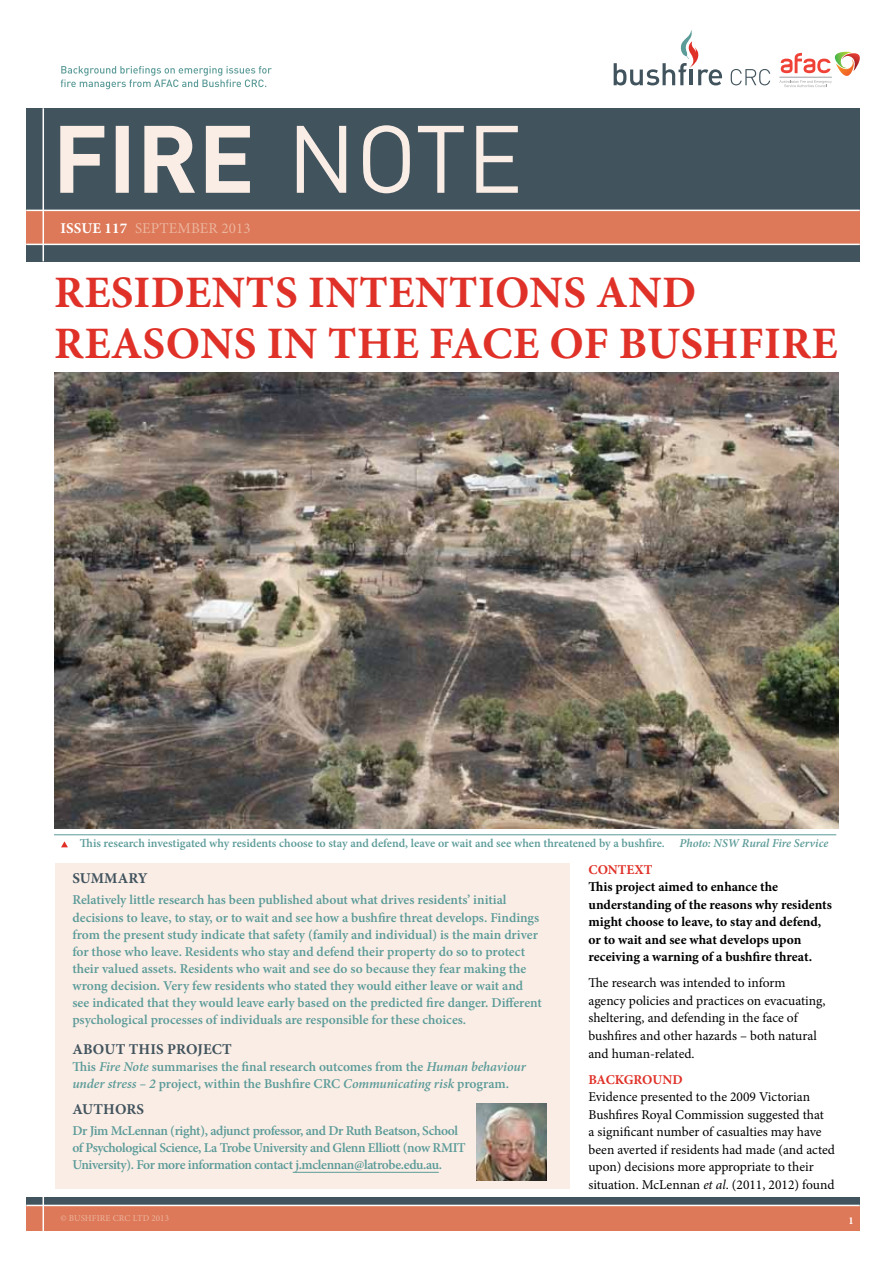
<style>
.page{position:relative;width:893px;height:1263px;background:#fff}
.page>*{position:absolute;margin:0;border:0;box-sizing:border-box;transform-origin:0 0}
.t1{font:700 45px/51px "Minion Pro";letter-spacing:.01em;color:#e03128}
.t2{font:700 15px "Minion Pro";letter-spacing:.01em;color:#41535d}
.t3{font:15px "Minion Pro";letter-spacing:.01em;color:#ecb59e}
.t4{font:600 13.5px/17.1px "Minion Pro";letter-spacing:-.005em;color:#5b9b98}
.t5{font:13.5px/17.5px "Minion Pro";letter-spacing:-.005em;color:#000}
.t6{font:600 13.5px/17.1px "Minion Pro";letter-spacing:-.025em;color:#5b9b98}
.t7{font:700 13.5px/17.5px "Minion Pro";color:#000}
.t8{font:700 13.5px "Minion Pro";letter-spacing:-.005em;color:#e03128}
.t9{font:600 12px "Minion Pro";color:#5b9b98}
.t10{font:700 10.5px "Minion Pro";color:#fff}
.t11{font:9px "Minion Pro";letter-spacing:.01em;color:#ecb59e}
.s1{font-weight:700;color:#fff}
.s2{font-style:italic}
</style>
<div class="page">
<div style="left:26px;top:108px;width:834px;height:153px;background:#41535d"></div>
<div style="left:26px;top:210px;width:834px;height:34px;background:#dd7858"></div>
<hr style="left:26px;top:244px;width:834px;height:1px;background:#fff">
<hr style="left:26px;top:210px;width:834px;height:1px;background:#fff">
<div style="left:26px;top:1205px;width:834px;height:26px;background:#dd7858"></div>
<div style="left:26px;top:1197px;width:834px;height:8px;background:#41535d"></div>
<hr style="left:26px;top:1205px;width:834px;height:1px;background:#fff">
<hr style="left:43px;top:108px;width:1px;height:153px;background:#fff">
<svg style="left:60px;top:125px;width:458px;height:68px"></svg>
<hr style="left:43px;top:1197px;width:1px;height:34px;background:#fff">
<svg style="left:61px;top:66px;width:211px;height:23px"></svg>
<svg style="left:731px;top:69px;width:39px;height:16px"></svg>
<svg style="left:614px;top:30px;width:108px;height:55px"></svg>
<svg style="left:779px;top:52px;width:81px;height:35px"></svg>
<hr style="left:779px;top:77px;width:53px;height:1px;background:#9d9fa2">
<div style="left:55px;top:864px;width:515px;height:325px;background:#faede6"></div>
<hr style="left:293px;top:1172px;width:146px;height:1px;background:#5b9b98">
<svg style="left:61px;top:841px;width:7px;height:6px"></svg>
<hr style="left:54px;top:834px;width:782px;height:1px;background:#5b9b98">
<img style="left:54px;top:372px;width:785px;height:457px">
<img style="left:476px;top:1103px;width:70px;height:77px">
<p class="t3" style="left:60px;top:218px;width:192px"><span class="s1">Issue 117</span> September 2013</p>
<h1 class="t1" style="left:54px;top:267px;width:392px">Residents intention</h1>
<h1 class="t1" style="left:54px;top:267px;width:785px;text-indent:509px">s and reasons in the face of bushfire</h1>
<p class="t9" style="left:80px;top:835px;width:750px">This research investigated why residents choose to stay and defend, leave or wait and see when threatened by a bushfire. <span class="s2">Photo: NSW Rural Fire Service</span></p>
<p class="t2" style="left:72px;top:868px;width:77px">SUMMARY</p>
<p class="t4" style="left:72px;top:891px;width:471px">Relatively little research has been published about what drives residents’ initial decisions to leave, to stay, or to wait and see how a bushfire threat develops. Findings from the present study indicate that safety (family and individual) is the main driver for those who leave. Residents who stay and defend their property do so to protect their valued assets. Residents who wait and see do so because they fear making the wrong decision. Very few residents who stated they would either leave or wait and see indicated that they would leave early based on the predicted fire danger. Different psychological processes of individuals are responsible for these choices.</p>
<p class="t2" style="left:72px;top:1039px;width:161px">ABOUT THIS PROJECT</p>
<p class="t4" style="left:72px;top:1058px;width:455px">This <span class="s2">Fire Note</span> summarises the final research outcomes from the <span class="s2">Human behaviour under stress – 2</span> project, within the Bushfire CRC <span class="s2">Communicating risk</span> program.</p>
<p class="t2" style="left:72px;top:1098px;width:72px">AUTHORS</p>
<p class="t6" style="left:72px;top:1122px;width:395px">Dr Jim McLennan (right), adjunct professor, and Dr Ruth Beatson, School of Psychological Science, La Trobe University and Glenn Elliott (now RMIT<br>University). For more information contact j.mclennan@latrobe.edu.au.</p>
<p class="t8" style="left:588px;top:860px;width:65px">CONTEXT</p>
<p class="t7" style="left:588px;top:878px;width:245px">This project aimed to enhance the understanding of the reasons why residents might choose to leave, to stay and defend, or to wait and see what develops upon receiving a warning of a bushfire threat.</p>
<p class="t5" style="left:588px;top:974px;width:239px">The research was intended to inform agency policies and practices on evacuating, sheltering, and defending in the face of bushfires and other hazards – both natural and human-related.</p>
<p class="t8" style="left:588px;top:1070px;width:96px">BACKGROUND</p>
<p class="t5" style="left:588px;top:1088px;width:248px">Evidence presented to the 2009 Victorian Bushfires Royal Commission suggested that<br>a significant number of casualties may have been averted if residents had made (and acted upon) decisions more appropriate to their situation. McLennan <span class="s2">et al</span>. (2011, 2012) found</p>
<p class="t11" style="left:60px;top:1212px;width:110px">© Bushfire CRC Ltd 2013</p>
<p class="t10" style="left:849px;top:1213px;width:7px">1</p>
</div>
